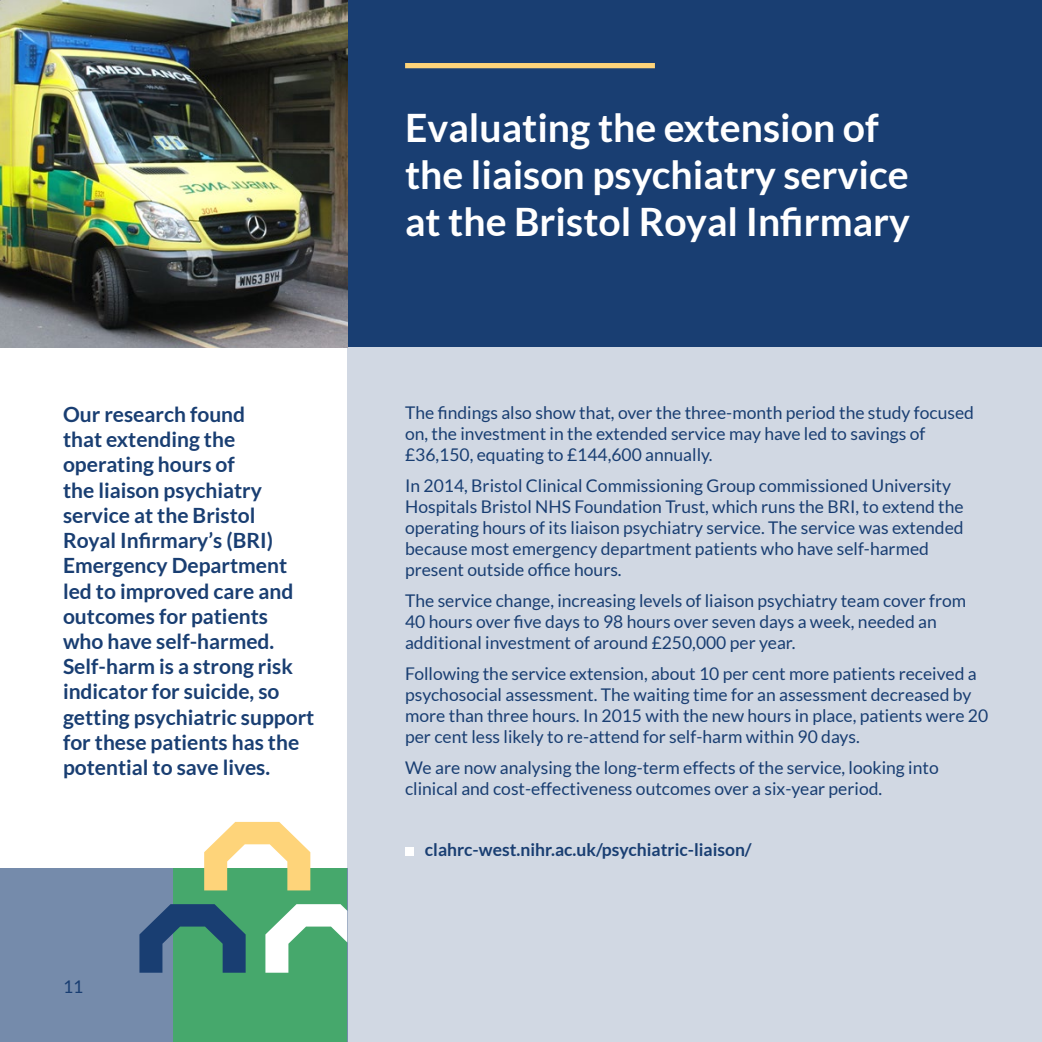
<style>
.page{position:relative;width:1042px;height:1042px;background:#fff}
.page>*{position:absolute;margin:0;border:0;box-sizing:border-box;transform-origin:0 0}
.t1{font:700 39.2px/46.9px "Lato";color:#fff}
.t2{font:700 21px/25.2px "Lato";color:#193e72}
.t3{font:17.5px/21px "Lato";color:#193e72}
.t4{font:700 17.5px "Lato";color:#193e72}
</style>
<div class="page">
<div style="left:347px;top:0;width:695px;height:347px;background:#193e72"></div>
<div style="left:347px;top:347px;width:695px;height:695px;background:#d1d8e3"></div>
<img style="left:0;top:0;width:347px;height:347px">
<div style="left:405px;top:63px;width:250px;height:5px;background:#fed47a"></div>
<div style="left:405px;top:847px;width:8px;height:9px;background:#fff"></div>
<div style="left:0;top:868px;width:347px;height:174px;background:#758bab"></div>
<div style="left:174px;top:868px;width:173px;height:174px;background:#46a86c"></div>
<svg style="left:265px;top:904px;width:82px;height:68px"></svg>
<svg style="left:139px;top:904px;width:107px;height:68px"></svg>
<svg style="left:204px;top:822px;width:106px;height:68px"></svg>
<h1 class="t1" style="left:405px;top:104px;width:506px">Evaluating the extension of the liaison psychiatry service at the Bristol Royal Infirmary</h1>
<p class="t2" style="left:63px;top:401px;width:253px">Our research found<br>that extending the operating hours of<br>the liaison psychiatry service at the Bristol<br>Royal Infirmary’s (BRI)<br>Emergency Department led to improved care and outcomes for patients<br>who have self-harmed.<br>Self-harm is a strong risk indicator for suicide, so getting psychiatric support for these patients has the potential to save lives.</p>
<p class="t3" style="left:405px;top:402px;width:570px">The findings also show that, over the three-month period the study focused on, the investment in the extended service may have led to savings of £36,150, equating to £144,600 annually.</p>
<p class="t3" style="left:405px;top:475px;width:560px">In 2014, Bristol Clinical Commissioning Group commissioned University Hospitals Bristol NHS Foundation Trust, which runs the BRI, to extend the operating hours of its liaison psychiatry service. The service was extended because most emergency department patients who have self-harmed present outside office hours.</p>
<p class="t3" style="left:405px;top:590px;width:562px">The service change, increasing levels of liaison psychiatry team cover from<br>40 hours over five days to 98 hours over seven days a week, needed an additional investment of around £250,000 per year.</p>
<p class="t3" style="left:405px;top:663px;width:585px">Following the service extension, about 10 per cent more patients received a psychosocial assessment. The waiting time for an assessment decreased by more than three hours. In 2015 with the new hours in place, patients were 20 per cent less likely to re-attend for self-harm within 90 days.</p>
<p class="t3" style="left:405px;top:757px;width:535px">We are now analysing the long-term effects of the service, looking into clinical and cost-effectiveness outcomes over a six-year period.</p>
<p class="t3" style="left:63px;top:976px;width:22px">11</p>
<p class="t4" style="left:425px;top:839px;width:328px">clahrc-west.nihr.ac.uk/psychiatric-liaison/</p>
</div>
